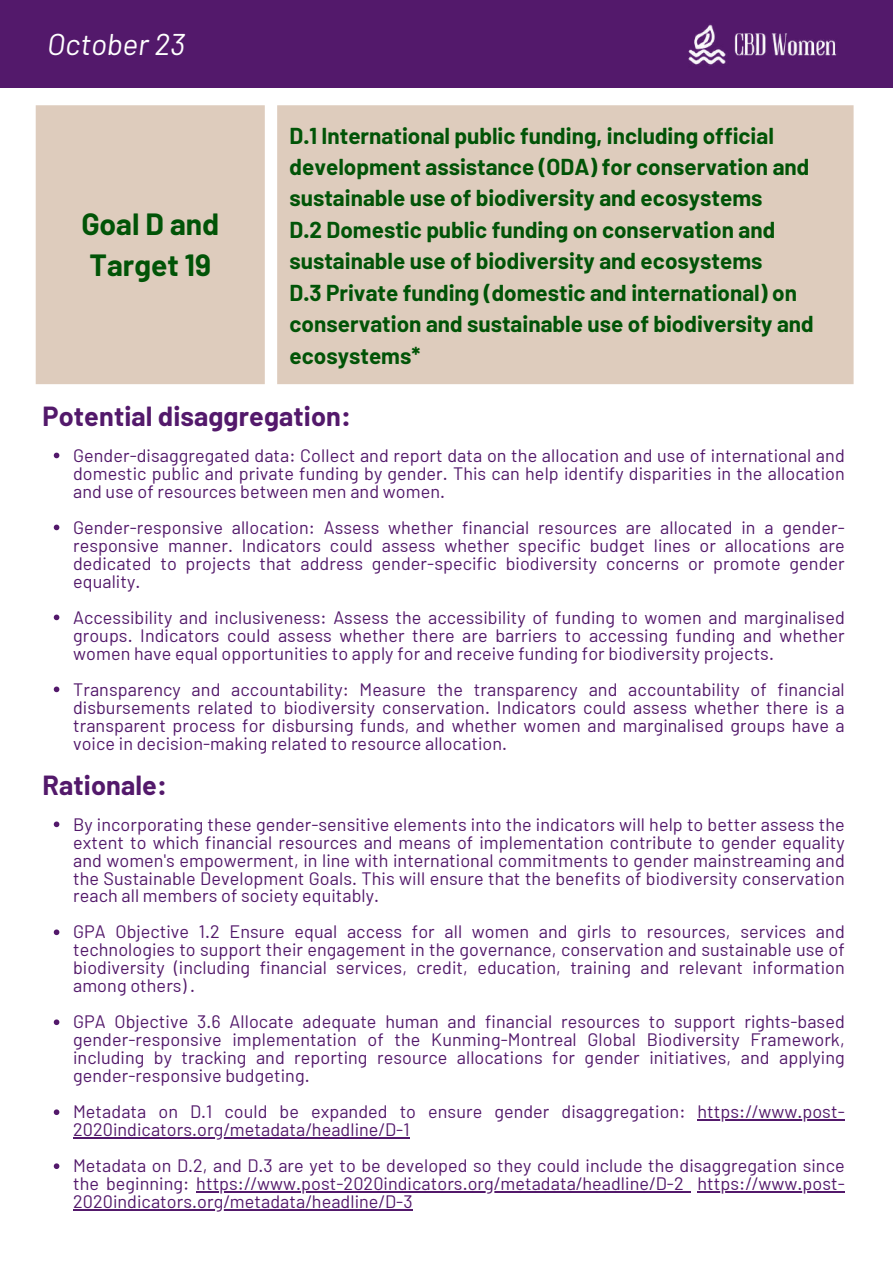
<style>
.page{position:relative;width:893px;height:1264px;background:#fff}
.page>*{position:absolute;margin:0;border:0;box-sizing:border-box;transform-origin:0 0}
.t1{font:700 30px/41.5px "Barlow";color:#015407}
.t2{font:italic 30px "Barlow";color:#fff}
.t3{font:700 27px "Barlow";letter-spacing:.005em;color:#53196b}
.t4{font:700 22.5px/31.5px "Barlow";color:#015407}
.t5{font:18px/18px "Barlow";letter-spacing:.005em;color:#53196b;text-align:justify}
</style>
<div class="page">
<div style="left:0;top:0;width:892px;height:88px;background:#53196b"></div>
<img style="left:688px;top:24px;width:149px;height:42px">
<div style="left:36px;top:105px;width:817px;height:279px;background:#deccbd"></div>
<svg style="left:54px;top:452px;width:5px;height:6px"></svg>
<svg style="left:54px;top:524px;width:5px;height:6px"></svg>
<svg style="left:54px;top:614px;width:5px;height:6px"></svg>
<svg style="left:54px;top:686px;width:5px;height:6px"></svg>
<svg style="left:54px;top:821px;width:5px;height:6px"></svg>
<svg style="left:54px;top:929px;width:5px;height:6px"></svg>
<svg style="left:54px;top:1019px;width:5px;height:6px"></svg>
<svg style="left:54px;top:1109px;width:5px;height:5px"></svg>
<hr style="left:697px;top:1119px;width:147px;height:1px;background:#53196b">
<hr style="left:73px;top:1137px;width:336px;height:1px;background:#53196b">
<svg style="left:54px;top:1163px;width:5px;height:5px"></svg>
<hr style="left:196px;top:1191px;width:487px;height:1px;background:#53196b">
<hr style="left:697px;top:1191px;width:147px;height:1px;background:#53196b">
<hr style="left:73px;top:1209px;width:340px;height:1px;background:#53196b">
<h1 class="t2" style="left:47px;top:25px;width:139px">October 23</h1>
<h1 class="t1" style="left:81px;top:202px;width:139px">Goal D and<br>Target 19</h1>
<p class="t4" style="left:289px;top:119px;width:525px">D.1 International public funding, including official development assistance (ODA) for conservation and sustainable use of biodiversity and ecosystems<br>D.2 Domestic public funding on conservation and sustainable use of biodiversity and ecosystems<br>D.3 Private funding (domestic and international) on conservation and sustainable use of biodiversity and ecosystems*</p>
<h2 class="t3" style="left:43px;top:398px;width:310px">Potential disaggregation:</h2>
<p class="t5" style="left:73px;top:445px;width:773px">Gender-disaggregated data: Collect and report data on the allocation and use of international and domestic public and private funding by gender. This can help identify disparities in the allocation and use of resources between men and women.</p>
<p class="t5" style="left:73px;top:517px;width:773px">Gender-responsive allocation: Assess whether financial resources are allocated in a gender&shy;responsive manner. Indicators could assess whether specific budget lines or allocations are dedicated to projects that address gender-specific biodiversity concerns or promote gender equality.</p>
<p class="t5" style="left:73px;top:607px;width:773px">Accessibility and inclusiveness: Assess the accessibility of funding to women and marginalised groups. Indicators could assess whether there are barriers to accessing funding and whether women have equal opportunities to apply for and receive funding for biodiversity projects.</p>
<p class="t5" style="left:73px;top:679px;width:773px">Transparency and accountability: Measure the transparency and accountability of financial disbursements related to biodiversity conservation. Indicators could assess whether there is a transparent process for disbursing funds, and whether women and marginalised groups have a voice in decision-making related to resource allocation.</p>
<h2 class="t3" style="left:43px;top:767px;width:126px">Rationale:</h2>
<p class="t5" style="left:73px;top:814px;width:773px">By incorporating these gender-sensitive elements into the indicators will help to better assess the extent to which financial resources and means of implementation contribute to gender equality and women's empowerment, in line with international commitments to gender mainstreaming and the Sustainable Development Goals. This will ensure that the benefits of biodiversity conservation reach all members of society equitably.</p>
<p class="t5" style="left:73px;top:922px;width:773px">GPA Objective 1.2 Ensure equal access for all women and girls to resources, services and technologies to support their engagement in the governance, conservation and sustainable use of biodiversity (including financial services, credit, education, training and relevant information among others) .</p>
<p class="t5" style="left:73px;top:1012px;width:773px">GPA Objective 3.6 Allocate adequate human and financial resources to support rights-based gender-responsive implementation of the Kunming-Montreal Global Biodiversity Framework, including by tracking and reporting resource allocations for gender initiatives, and applying gender-responsive budgeting.</p>
<p class="t5" style="left:73px;top:1102px;width:773px">Metadata on D.1 could be expanded to ensure gender disaggregation: https://www.post-<br>2020indicators.org/metadata/headline/D-1</p>
<p class="t5" style="left:73px;top:1156px;width:773px">Metadata on D.2, and D.3 are yet to be developed so they could include the disaggregation since the beginning: https://www.post-2020indicators.org/metadata/headline/D-2 https://www.post-2020indicators.org/metadata/headline/D-3</p>
</div>
